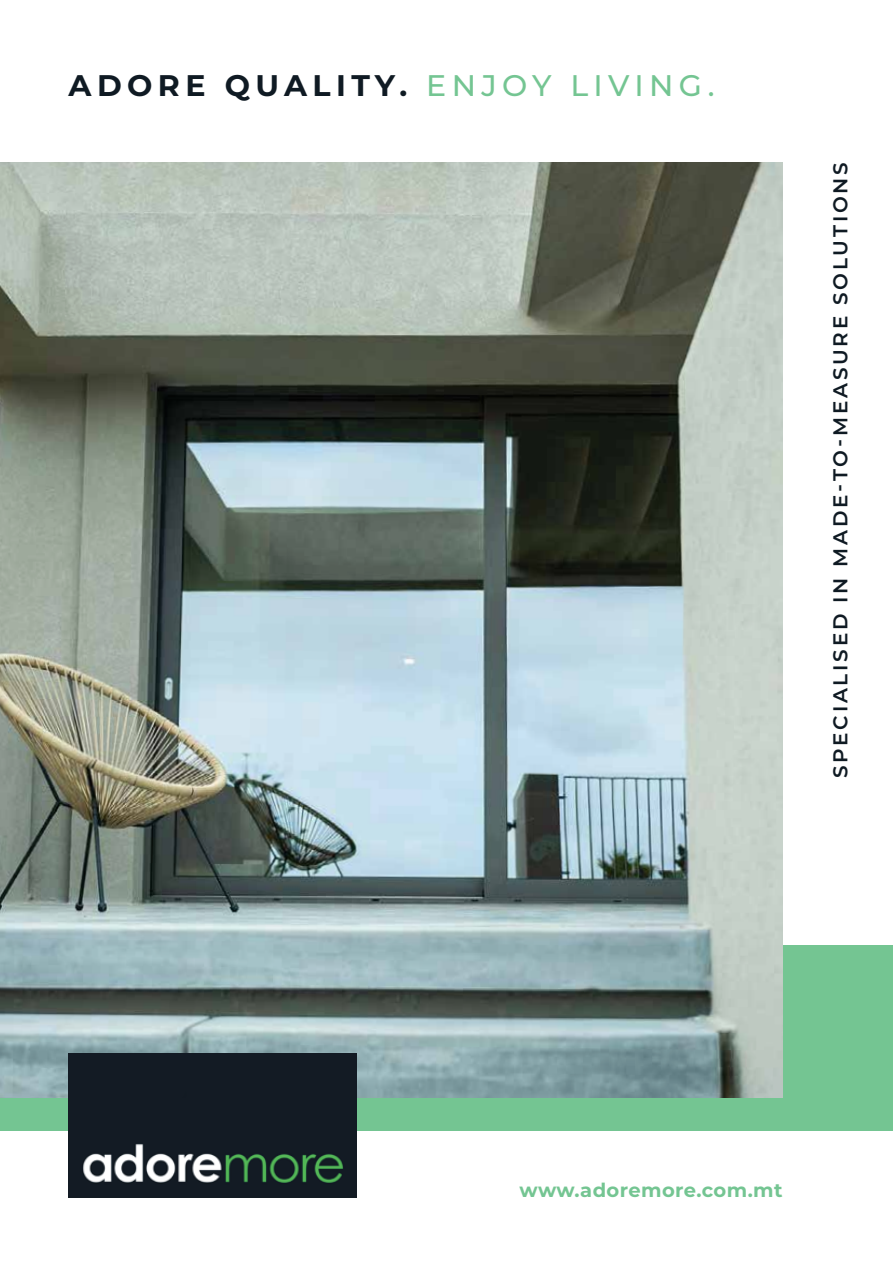
<style>
.page{position:relative;width:893px;height:1263px;background:#fff}
.page>*{position:absolute;margin:0;border:0;box-sizing:border-box;transform-origin:0 0}
.t1{font:700 29.85px "Montserrat";letter-spacing:.18em;color:#0f1a23}
.t2{font:600 20.1px "Montserrat";letter-spacing:.14em;color:#0f1a23}
.t3{font:700 19.35px "Montserrat";letter-spacing:.02em;color:#74c592}
.s1{font-weight:500;color:#74c592}
</style>
<div class="page">
<div style="left:0;top:945px;width:893px;height:185px;background:#74c592"></div>
<img style="left:0;top:162px;width:782px;height:935px">
<img style="left:69px;top:1053px;width:288px;height:144px">
<h1 class="t1" style="left:69px;top:64px;width:647px">ADORE QUALITY. <span class="s1">ENJOY LIVING.</span></h1>
<p class="t2" style="left:826px;top:778px;width:617px;rotate:-90deg">SPECIALISED IN MADE-TO-MEASURE SOLUTIONS</p>
<p class="t3" style="left:520px;top:1176px;width:264px">www.adoremore.com.mt</p>
</div>
